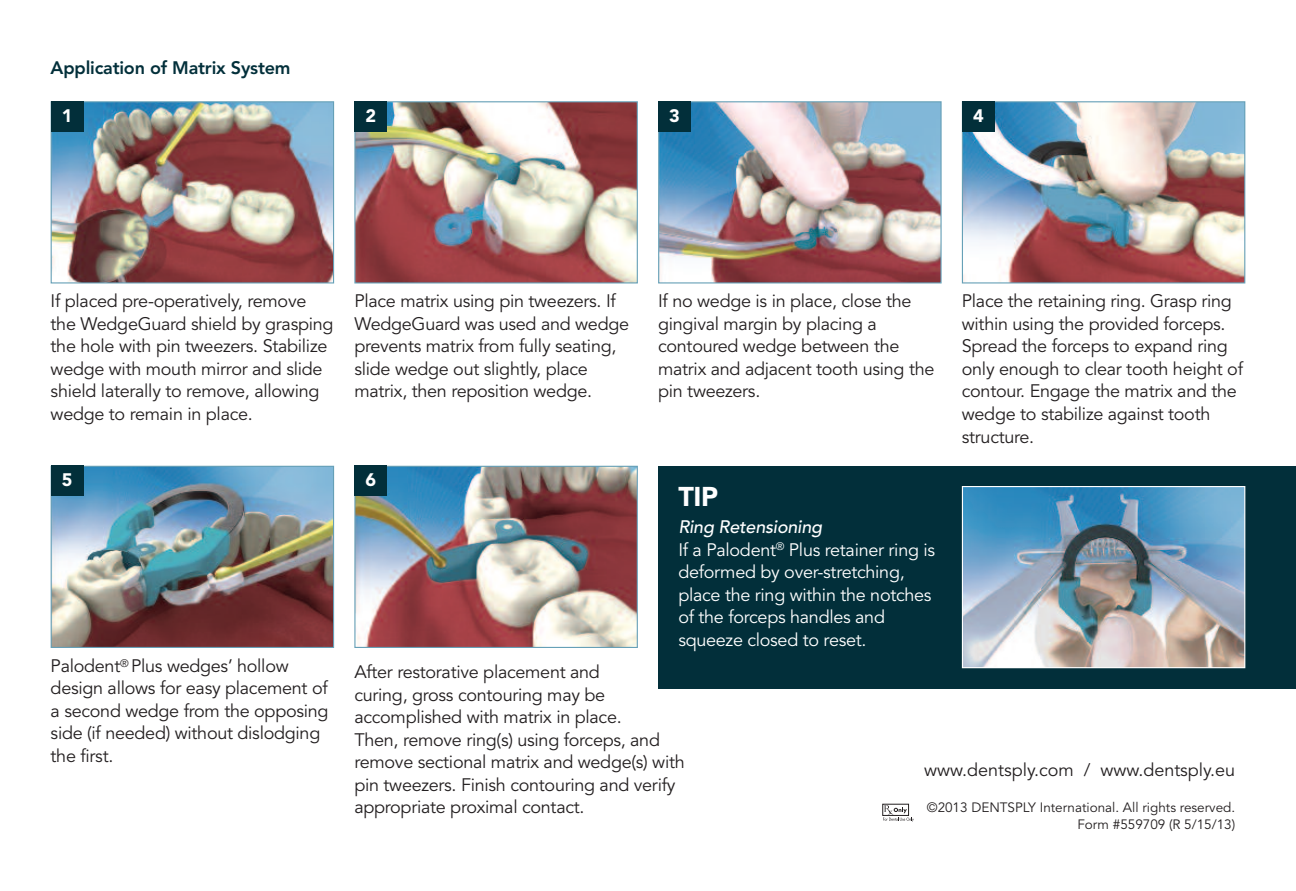
<style>
.page{position:relative;width:1296px;height:891px;background:#fff}
.page>*{position:absolute;margin:0;border:0;box-sizing:border-box;transform-origin:0 0}
.t1{font:900 27px "Avenir";color:#fff}
.t2{font:18px/22.5px "Avenir";letter-spacing:-.015em;color:#231f20}
.t3{font:18px/22.5px "Avenir";letter-spacing:-.015em;color:#fff}
.t4{font:800 18px "Avenir";letter-spacing:-.01em;color:#022f3a}
.t5{font:900 18px "Avenir";color:#fff}
.t6{font:13.5px/16.9px "Avenir";color:#231f20;text-align:right}
.s1{font-weight:500;font-style:italic}
</style>
<div class="page">
<div style="left:658px;top:466px;width:638px;height:222px;background:#022f3a"></div>
<img style="left:964px;top:103px;width:279px;height:179px">
<div style="left:962px;top:101px;width:283px;height:183px;border:1px solid #66a0b7"></div>
<img style="left:53px;top:468px;width:279px;height:178px">
<div style="left:51px;top:466px;width:283px;height:182px;border:1px solid #66a0b7"></div>
<img style="left:356px;top:468px;width:280px;height:178px">
<div style="left:354px;top:466px;width:284px;height:182px;border:1px solid #66a0b7"></div>
<img style="left:356px;top:103px;width:280px;height:179px">
<div style="left:354px;top:101px;width:284px;height:183px;border:1px solid #66a0b7"></div>
<img style="left:660px;top:103px;width:280px;height:179px">
<div style="left:658px;top:101px;width:284px;height:183px;border:1px solid #66a0b7"></div>
<div style="left:354px;top:101px;width:33px;height:30px;background:#022f3a"></div>
<div style="left:658px;top:101px;width:33px;height:30px;background:#022f3a"></div>
<div style="left:962px;top:101px;width:33px;height:30px;background:#022f3a"></div>
<div style="left:51px;top:466px;width:33px;height:30px;background:#022f3a"></div>
<div style="left:354px;top:466px;width:33px;height:30px;background:#022f3a"></div>
<div style="left:882px;top:804px;width:27px;height:12px;border:1px solid #231f20"></div>
<svg style="left:883px;top:805px;width:31px;height:17px"></svg>
<img style="left:53px;top:103px;width:279px;height:179px">
<div style="left:51px;top:101px;width:283px;height:183px;border:1px solid #66a0b7"></div>
<div style="left:51px;top:101px;width:33px;height:30px;background:#022f3a"></div>
<img style="left:964px;top:488px;width:279px;height:178px">
<div style="left:962px;top:486px;width:283px;height:182px;border:1px solid #fff"></div>
<p class="t4" style="left:51px;top:61px;width:242px">Application of Matrix System</p>
<p class="t5" style="left:62px;top:108px;width:12px">1</p>
<p class="t5" style="left:366px;top:108px;width:12px">2</p>
<p class="t5" style="left:669px;top:108px;width:12px">3</p>
<p class="t5" style="left:973px;top:108px;width:12px">4</p>
<p class="t2" style="left:51px;top:291px;width:284px">If placed pre-operatively, remove the WedgeGuard shield by grasping the hole with pin tweezers. Stabilize wedge with mouth mirror and slide shield laterally to remove, allowing wedge to remain in place.</p>
<p class="t2" style="left:354px;top:291px;width:276px">Place matrix using pin tweezers. If WedgeGuard was used and wedge prevents matrix from fully seating, slide wedge out slightly, place matrix, then reposition wedge.</p>
<p class="t2" style="left:658px;top:291px;width:278px">If no wedge is in place, close the gingival margin by placing a contoured wedge between the matrix and adjacent tooth using the pin tweezers.</p>
<p class="t2" style="left:962px;top:291px;width:283px">Place the retaining ring. Grasp ring within using the provided forceps.<br>Spread the forceps to expand ring only enough to clear tooth height of contour. Engage the matrix and the wedge to stabilize against tooth structure.</p>
<p class="t5" style="left:62px;top:473px;width:12px">5</p>
<p class="t5" style="left:366px;top:473px;width:12px">6</p>
<h1 class="t1" style="left:678px;top:486px;width:41px">TIP</h1>
<p class="t3" style="left:678px;top:517px;width:258px"><span class="s1">Ring Retensioning<br></span>If a Palodent<sup>®</sup> Plus retainer ring is deformed by over-stretching, place the ring within the notches of the forceps handles and squeeze closed to reset.</p>
<p class="t2" style="left:51px;top:656px;width:279px">Palodent<sup>®</sup> Plus wedges’ hollow design allows for easy placement of a second wedge from the opposing side (if needed) without dislodging the first.</p>
<p class="t2" style="left:354px;top:662px;width:332px">After restorative placement and<br>curing, gross contouring may be accomplished with matrix in place.<br>Then, remove ring(s) using forceps, and remove sectional matrix and wedge(s) with pin tweezers. Finish contouring and verify appropriate proximal contact.</p>
<p class="t2" style="left:924px;top:760px;width:312px">www.dentsply.com / www.dentsply.eu</p>
<p class="t6" style="left:927px;top:800px;width:310px">©2013 DENTSPLY International. All rights reserved.<br>Form #559709 (R 5/15/13)</p>
</div>
